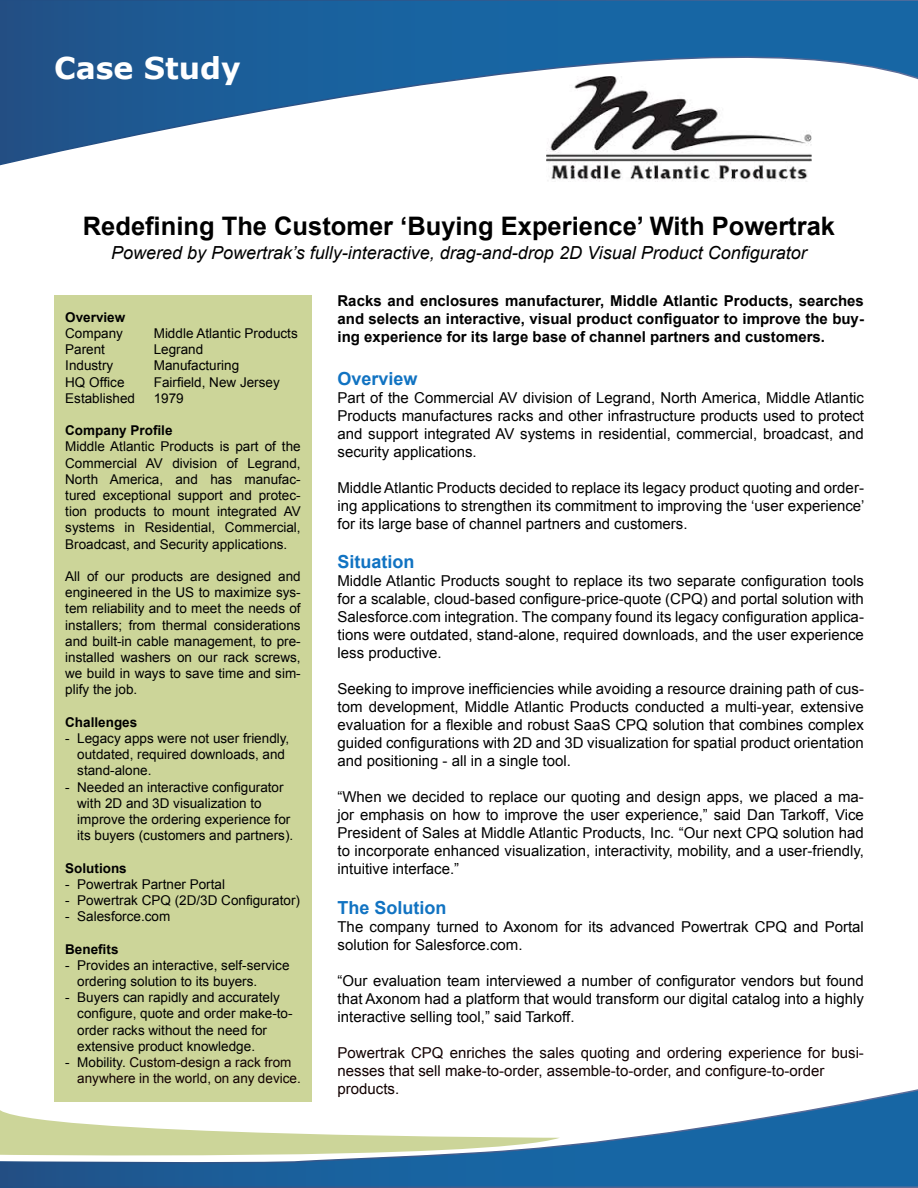
<style>
.page{position:relative;width:918px;height:1188px;background:#fff}
.page>*{position:absolute;margin:0;border:0;box-sizing:border-box;transform-origin:0 0}
.t1{font:700 30px "Verdana";color:#fff}
.t2{font:700 25.5px "Arial";color:#000}
.t3{font:italic 18px "Arial";color:#000}
.t4{font:700 18px "Arial";color:#1173c2}
.t5{font:15px/18px "Arial";color:#000;text-align:justify}
.t6{font:700 15px/18px "Arial";color:#000;text-align:justify}
.t7{font:15px/18px "Arial";color:#100}
.t8{font:13.5px/16.2px "Arial";color:#000}
.t9{font:13.5px/16.2px "Arial";color:#100}
.t10{font:700 13.5px "Arial";color:#000}
.s1{color:#000}
</style>
<div class="page">
<img style="left:551px;top:167px;width:257px;height:14px">
<svg style="left:0;top:0;width:918px;height:167px"></svg>
<div style="left:55px;top:295px;width:257px;height:807px;background:#ccd599"></div>
<svg style="left:0;top:1088px;width:918px;height:100px"></svg>
<svg style="left:0;top:1108px;width:560px;height:53px"></svg>
<h1 class="t1" style="left:54px;top:47px;width:188px">Case Study</h1>
<h2 class="t2" style="left:83px;top:209px;width:754px">Redefining The Customer ‘Buying Experience’ With Powertrak</h2>
<p class="t3" style="left:111px;top:241px;width:697px">Powered by Powertrak’s fully-interactive, drag-and-drop 2D Visual Product Configurator</p>
<p class="t10" style="left:65px;top:308px;width:62px">Overview</p>
<p class="t8" style="left:65px;top:325px;width:59px">Company</p>
<p class="t8" style="left:154px;top:325px;width:146px">Middle Atlantic Products</p>
<p class="t8" style="left:65px;top:342px;width:41px">Parent</p>
<p class="t8" style="left:154px;top:342px;width:51px">Legrand</p>
<p class="t8" style="left:65px;top:358px;width:50px">Industry</p>
<p class="t8" style="left:154px;top:358px;width:87px">Manufacturing</p>
<p class="t8" style="left:65px;top:374px;width:61px">HQ Office</p>
<p class="t8" style="left:154px;top:374px;width:128px">Fairfield, New Jersey</p>
<p class="t8" style="left:65px;top:390px;width:71px">Established</p>
<p class="t8" style="left:154px;top:390px;width:32px">1979</p>
<p class="t10" style="left:65px;top:421px;width:109px">Company Profile</p>
<p class="t8" style="left:65px;top:439px;width:237px;text-align:justify">Middle Atlantic Products is part of the Commercial AV division of Legrand, North America, and has manufac&shy;tured exceptional support and protec&shy;tion products to mount integrated AV systems in Residential, Commercial, Broadcast, and Security applications.</p>
<p class="t8" style="left:65px;top:568px;width:237px;text-align:justify">All of our products are designed and engineered in the US to maximize sys&shy;tem reliability and to meet the needs of installers; from thermal considerations and built-in cable management, to pre&shy;installed washers on our rack screws, we build in ways to save time and sim&shy;plify the job.</p>
<p class="t10" style="left:65px;top:713px;width:74px">Challenges</p>
<p class="t8" style="left:77px;top:730px;width:214px;text-indent:-12px">- Legacy apps were not user friendly, outdated, required downloads, and stand-alone.</p>
<p class="t8" style="left:77px;top:779px;width:218px;text-indent:-12px">- Needed an interactive configurator with 2D and 3D visualization to improve the ordering experience for its buyers (customers and partners).</p>
<p class="t10" style="left:65px;top:859px;width:63px">Solutions</p>
<p class="t8" style="left:65px;top:876px;width:161px">- Powertrak Partner Portal</p>
<p class="t8" style="left:65px;top:892px;width:236px">- Powertrak CPQ (2D/3D Configurator)</p>
<p class="t8" style="left:65px;top:909px;width:107px">- Salesforce.com</p>
<p class="t10" style="left:65px;top:940px;width:55px">Benefits</p>
<p class="t8" style="left:77px;top:957px;width:214px;text-indent:-12px">- Provides an interactive, self-service ordering solution to its buyers.</p>
<p class="t8" style="left:77px;top:990px;width:217px;text-indent:-12px">- Buyers can rapidly and accurately configure, quote and order make-to&shy;order racks without the need for extensive product knowledge.</p>
<p class="t9" style="left:77px;top:1054px;width:225px;text-indent:-12px"><span class="s1">- Mobility.</span> Custom-design a rack from anywhere in the world, on any device.</p>
<p class="t6" style="left:338px;top:292px;width:528px">Racks and enclosures manufacturer, Middle Atlantic Products, searches and selects an interactive, visual product configuator to improve the buy&shy;ing experience for its large base of channel partners and customers.</p>
<p class="t4" style="left:338px;top:366px;width:82px">Overview</p>
<p class="t5" style="left:338px;top:389px;width:528px">Part of the Commercial AV division of Legrand, North America, Middle Atlantic Products manufactures racks and other infrastructure products used to protect and support integrated AV systems in residential, commercial, broadcast, and security applications.</p>
<p class="t5" style="left:338px;top:479px;width:529px">Middle Atlantic Products decided to replace its legacy product quoting and order&shy;ing applications to strengthen its commitment to improving the ‘user experience’ for its large base of channel partners and customers.</p>
<p class="t4" style="left:338px;top:550px;width:79px">Situation</p>
<p class="t5" style="left:338px;top:572px;width:528px">Middle Atlantic Products sought to replace its two separate configuration tools for a scalable, cloud-based configure-price-quote (CPQ) and portal solution with Salesforce.com integration. The company found its legacy configuration applica&shy;tions were outdated, stand-alone, required downloads, and the user experience less productive.</p>
<p class="t5" style="left:338px;top:680px;width:528px">Seeking to improve inefficiencies while avoiding a resource draining path of cus&shy;tom development, Middle Atlantic Products conducted a multi-year, extensive evaluation for a flexible and robust SaaS CPQ solution that combines complex guided configurations with 2D and 3D visualization for spatial product orientation and positioning - all in a single tool.</p>
<p class="t5" style="left:338px;top:788px;width:528px">“When we decided to replace our quoting and design apps, we placed a ma&shy;jor emphasis on how to improve the user experience,” said Dan Tarkoff, Vice President of Sales at Middle Atlantic Products, Inc. “Our next CPQ solution had to incorporate enhanced visualization, interactivity, mobility, and a user-friendly, intuitive interface.”</p>
<p class="t4" style="left:338px;top:896px;width:111px">The Solution</p>
<p class="t5" style="left:338px;top:918px;width:528px">The company turned to Axonom for its advanced Powertrak CPQ and Portal solution for Salesforce.com.</p>
<p class="t5" style="left:338px;top:972px;width:528px">“Our evaluation team interviewed a number of configurator vendors but found that Axonom had a platform that would transform our digital catalog into a highly interactive selling tool,” said Tarkoff.</p>
<p class="t7" style="left:338px;top:1044px;width:528px">Powertrak CPQ enriches the sales quoting and ordering experience for busi&shy;nesses that sell make-to-order, assemble-to-order, and configure-to-order products.</p>
</div>
